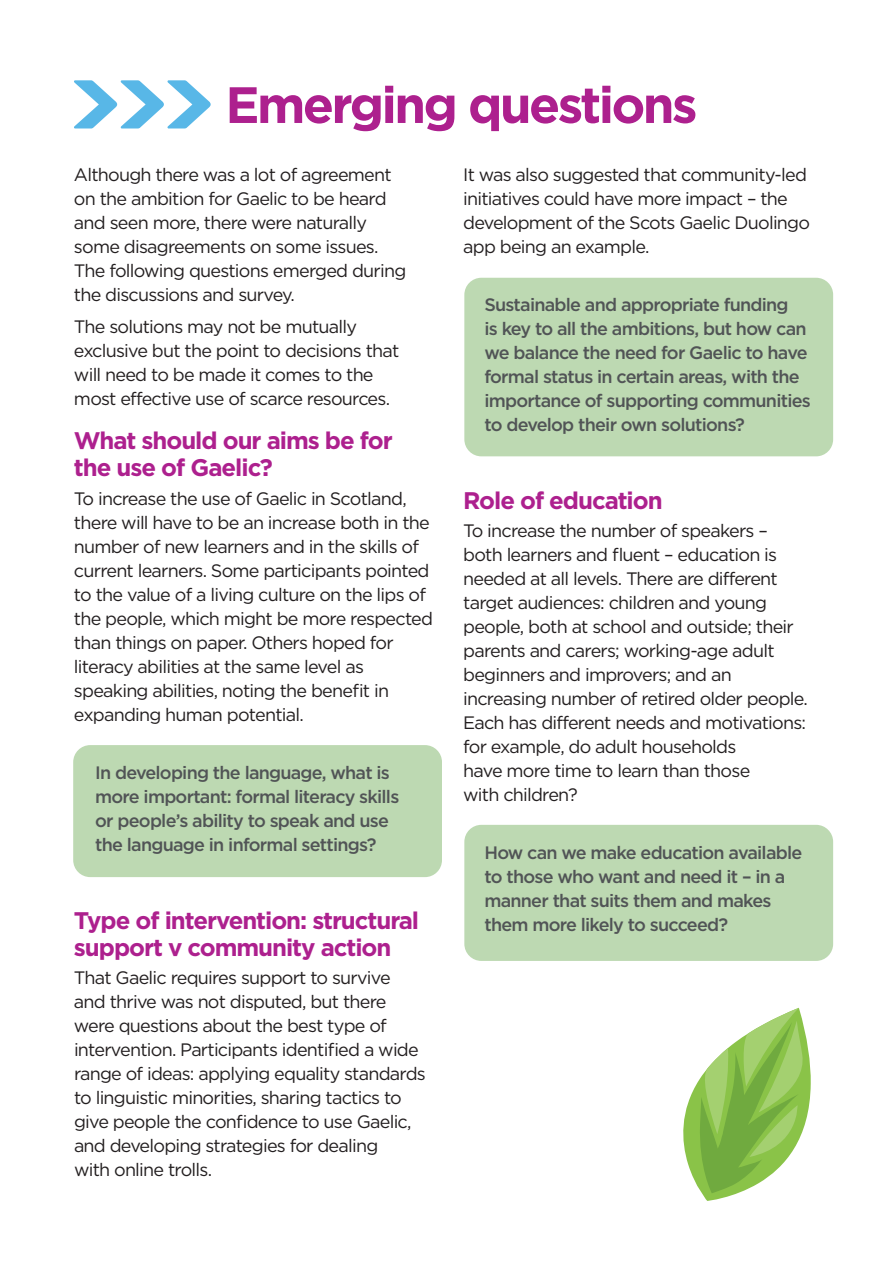
<style>
.page{position:relative;width:893px;height:1263px;background:#fff}
.page>*{position:absolute;margin:0;border:0;box-sizing:border-box;transform-origin:0 0}
.t1{font:700 51px "Gotham";letter-spacing:-.05em;color:#ad208e}
.t2{font:700 24px/27px "Gotham";letter-spacing:-.045em;color:#ad208e}
.t3{font:18px/24px "Gotham";letter-spacing:-.045em;color:#231f20}
.t4{font:500 18px/24px "Gotham";letter-spacing:-.045em;color:#515456}
</style>
<div class="page">
<div style="left:464px;top:278px;width:369px;height:178px;background:#bdd9b2;border-radius:17px"></div>
<div style="left:464px;top:825px;width:369px;height:136px;background:#bdd9b2;border-radius:17px"></div>
<div style="left:73px;top:745px;width:369px;height:132px;background:#bdd9b2;border-radius:17px"></div>
<svg style="left:74px;top:80px;width:137px;height:48px"></svg>
<svg style="left:683px;top:1008px;width:128px;height:193px"></svg>
<h1 class="t1" style="left:225px;top:87px;width:474px">Emerging questions</h1>
<p class="t3" style="left:74px;top:164px;width:334px">Although there was a lot of agreement on the ambition for Gaelic to be heard and seen more, there were naturally some disagreements on some issues.<br>The following questions emerged during the discussions and survey.</p>
<p class="t3" style="left:74px;top:317px;width:327px">The solutions may not be mutually exclusive but the point to decisions that will need to be made it comes to the most effective use of scarce resources.</p>
<h2 class="t2" style="left:74px;top:429px;width:320px">What should our aims be for the use of Gaelic?</h2>
<p class="t3" style="left:74px;top:488px;width:361px">To increase the use of Gaelic in Scotland, there will have to be an increase both in the number of new learners and in the skills of current learners. Some participants pointed to the value of a living culture on the lips of the people, which might be more respected than things on paper. Others hoped for literacy abilities at the same level as speaking abilities, noting the benefit in expanding human potential.</p>
<p class="t3" style="left:463px;top:164px;width:348px">It was also suggested that community-led initiatives could have more impact – the development of the Scots Gaelic Duolingo app being an example.</p>
<p class="t4" style="left:484px;top:294px;width:328px">Sustainable and appropriate funding<br>is key to all the ambitions, but how can we balance the need for Gaelic to have formal status in certain areas, with the importance of supporting communities to develop their own solutions?</p>
<h2 class="t2" style="left:463px;top:489px;width:201px">Role of education</h2>
<p class="t3" style="left:463px;top:520px;width:346px">To increase the number of speakers – both learners and fluent – education is needed at all levels. There are different target audiences: children and young people, both at school and outside; their parents and carers; working-age adult beginners and improvers; and an increasing number of retired older people.<br>Each has different needs and motivations: for example, do adult households<br>have more time to learn than those<br>with children?</p>
<p class="t4" style="left:95px;top:762px;width:306px">In developing the language, what is more important: formal literacy skills or people’s ability to speak and use the language in informal settings?</p>
<p class="t4" style="left:484px;top:842px;width:319px">How can we make education available to those who want and need it – in a manner that suits them and makes them more likely to succeed?</p>
<h2 class="t2" style="left:74px;top:909px;width:347px">Type of intervention: structural support v community action</h2>
<p class="t3" style="left:74px;top:967px;width:353px">That Gaelic requires support to survive and thrive was not disputed, but there were questions about the best type of intervention. Participants identified a wide range of ideas: applying equality standards to linguistic minorities, sharing tactics to give people the confidence to use Gaelic, and developing strategies for dealing<br>with online trolls.</p>
</div>
